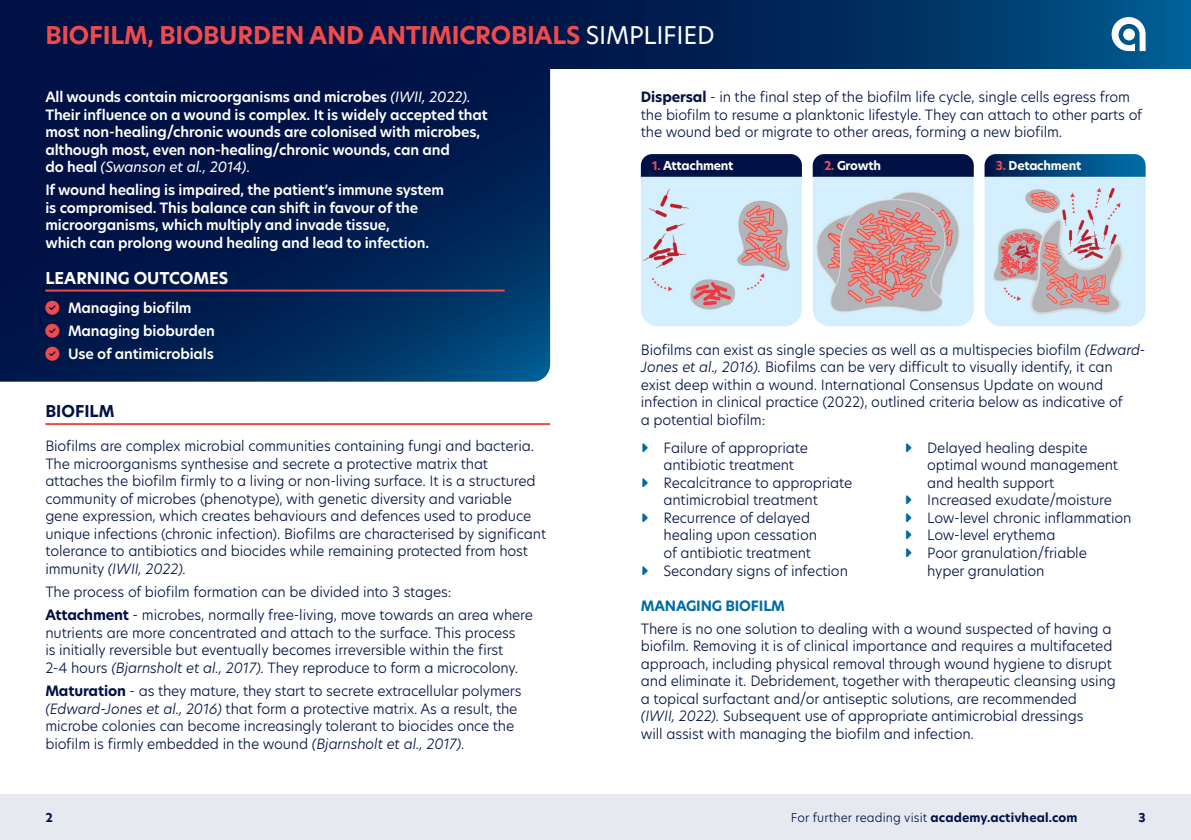
<style>
.page{position:relative;width:1191px;height:840px;background:#fff}
.page>*{position:absolute;margin:0;border:0;box-sizing:border-box;transform-origin:0 0}
.t1{font:700 24px "New Hero";letter-spacing:-.01em;color:#ef4b4c}
.t2{font:700 16px "New Hero";color:#fff}
.t3{font:700 16px "New Hero";color:#001145}
.Body{font:300 14px/17.6px "New Hero";letter-spacing:-.01em;color:#001145}
.Opening_Body__White{font:600 14px/17.6px "New Hero";letter-spacing:-.01em;color:#fff}
.H4_-_Subheader{font:700 14px "New Hero";letter-spacing:-.01em;color:#006ba4}
.t4{font:300 12px "New Hero";letter-spacing:.01em;color:#001145}
.End-References{font:700 12px "New Hero";letter-spacing:-.02em;color:#fff}
.t5{font:700 12px "New Hero";color:#001145}
.s1{font-weight:400;color:#fff}
.s2{font-weight:400;font-style:italic}
.s3{font-style:italic}
.s4{font-weight:700}
.s5{color:#ef4b4c}
</style>
<div class="page">
<svg style="left:0;top:0;width:1191px;height:68px;background:#002356"></svg>
<svg style="left:1111px;top:17px;width:34px;height:34px"></svg>
<div style="left:0;top:794px;width:1191px;height:45px;background:#e7e9f1"></div>
<svg style="left:0;top:65px;width:550px;height:316px;background:#001c4f"></svg>
<hr style="left:45px;top:289px;width:460px;height:2px;background:#ef4b4c">
<hr style="left:45px;top:423px;width:505px;height:2px;background:#ef4b4c">
<img style="left:641px;top:177px;width:161px;height:149px">
<img style="left:812px;top:177px;width:161px;height:149px">
<img style="left:984px;top:177px;width:161px;height:149px">
<svg style="left:641px;top:154px;width:161px;height:23px;background:#06174a"></svg>
<svg style="left:812px;top:154px;width:161px;height:23px;background:#07184a"></svg>
<svg style="left:984px;top:154px;width:161px;height:23px;background:#074c7f"></svg>
<svg style="left:45px;top:300px;width:15px;height:14px"></svg>
<svg style="left:45px;top:323px;width:15px;height:14px"></svg>
<svg style="left:45px;top:347px;width:15px;height:13px"></svg>
<h1 class="t1" style="left:45px;top:18px;width:671px">BIOFILM, BIOBURDEN AND ANTIMICROBIALS <span class="s1">SIMPLIFIED</span></h1>
<p class="Opening_Body__White" style="left:45px;top:88px;width:444px">All wounds contain microorganisms and microbes <span class="s2">(IWII, 2022).<br></span>Their influence on a wound is complex. It is widely accepted that most non-healing/chronic wounds are colonised with microbes, although most, even non-healing/chronic wounds, can and<br>do heal <span class="s2">(Swanson et al., 2014).</span></p>
<p class="Opening_Body__White" style="left:45px;top:181px;width:400px">If wound healing is impaired, the patient’s immune system is compromised. This balance can shift in favour of the microorganisms, which multiply and invade tissue,<br>which can prolong wound healing and lead to infection.</p>
<h3 class="t2" style="left:45px;top:267px;width:184px">LEARNING OUTCOMES</h3>
<p class="Opening_Body__White" style="left:68px;top:298px;width:125px">Managing biofilm</p>
<p class="Opening_Body__White" style="left:68px;top:322px;width:148px">Managing bioburden</p>
<p class="Opening_Body__White" style="left:68px;top:345px;width:147px">Use of antimicrobials</p>
<h3 class="t3" style="left:45px;top:400px;width:71px">BIOFILM</h3>
<p class="Body" style="left:45px;top:437px;width:502px">Biofilms are complex microbial communities containing fungi and bacteria.<br>The microorganisms synthesise and secrete a protective matrix that attaches the biofilm firmly to a living or non-living surface. It is a structured community of microbes (phenotype), with genetic diversity and variable gene expression, which creates behaviours and defences used to produce unique infections (chronic infection). Biofilms are characterised by significant tolerance to antibiotics and biocides while remaining protected from host immunity <span class="s3">(IWII, 2022).</span></p>
<p class="Body" style="left:45px;top:582px;width:408px">The process of biofilm formation can be divided into 3 stages:</p>
<p class="Body" style="left:45px;top:605px;width:489px"><span class="s4">Attachment</span> - microbes, normally free-living, move towards an area where nutrients are more concentrated and attach to the surface. This process<br>is initially reversible but eventually becomes irreversible within the first<br>2-4 hours <span class="s3">(Bjarnsholt et al., 2017).</span> They reproduce to form a microcolony.</p>
<p class="Body" style="left:45px;top:681px;width:477px"><span class="s4">Maturation</span> - as they mature, they start to secrete extracellular polymers <span class="s3">(Edward-Jones et al., 2016)</span> that form a protective matrix. As a result, the microbe colonies can become increasingly tolerant to biocides once the biofilm is firmly embedded in the wound <span class="s3">(Bjarnsholt et al., 2017).</span></p>
<p class="Body" style="left:641px;top:88px;width:503px"><span class="s4">Dispersal</span> - in the final step of the biofilm life cycle, single cells egress from the biofilm to resume a planktonic lifestyle. They can attach to other parts of the wound bed or migrate to other areas, forming a new biofilm.</p>
<p class="End-References" style="left:652px;top:157px;width:83px"><span class="s5">1.</span> Attachment</p>
<p class="End-References" style="left:824px;top:157px;width:58px"><span class="s5">2.</span> Growth</p>
<p class="End-References" style="left:996px;top:157px;width:87px"><span class="s5">3.</span> Detachment</p>
<p class="Body" style="left:641px;top:340px;width:506px">Biofilms can exist as single species as well as a multispecies biofilm <span class="s3">(Edward-Jones et al., 2016).</span> Biofilms can be very difficult to visually identify, it can exist deep within a wound. International Consensus Update on wound infection in clinical practice (2022), outlined criteria below as indicative of<br>a potential biofilm:</p>
<p class="Body" style="left:663px;top:438px;width:146px">Failure of appropriate antibiotic treatment</p>
<p class="Body" style="left:663px;top:473px;width:190px">Recalcitrance to appropriate antimicrobial treatment</p>
<p class="Body" style="left:663px;top:508px;width:155px">Recurrence of delayed healing upon cessation of antibiotic treatment</p>
<p class="Body" style="left:663px;top:561px;width:186px">Secondary signs of infection</p>
<p class="Body" style="left:927px;top:438px;width:206px">Delayed healing despite optimal wound management and health support<br>Increased exudate/moisture<br>Low-level chronic inflammation<br>Low-level erythema<br>Poor granulation/friable<br>hyper granulation</p>
<p class="H4_-_Subheader" style="left:641px;top:595px;width:146px">MANAGING BIOFILM</p>
<p class="Body" style="left:641px;top:619px;width:476px">There is no one solution to dealing with a wound suspected of having a biofilm. Removing it is of clinical importance and requires a multifaceted approach, including physical removal through wound hygiene to disrupt and eliminate it. Debridement, together with therapeutic cleansing using a topical surfactant and/or antiseptic solutions, are recommended<br><span class="s3">(IWII, 2022).</span> Subsequent use of appropriate antimicrobial dressings<br>will assist with managing the biofilm and infection.</p>
<p class="t5" style="left:45px;top:809px;width:9px">2</p>
<p class="t4" style="left:791px;top:809px;width:288px">For further reading visit <span class="s4">academy.activheal.com</span></p>
<p class="t5" style="left:1138px;top:809px;width:9px">3</p>
</div>
